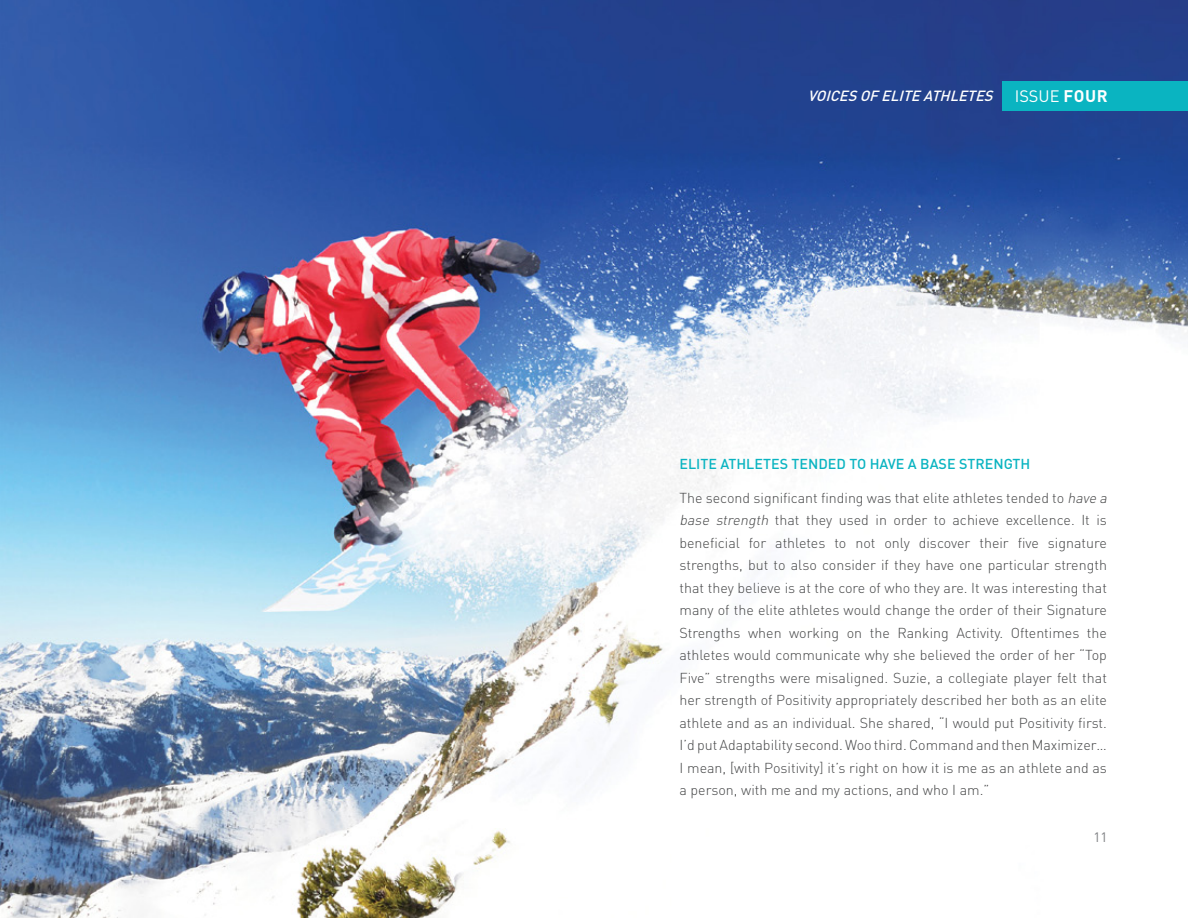
<style>
.page{position:relative;width:1188px;height:918px;background:#fff}
.page>*{position:absolute;margin:0;border:0;box-sizing:border-box;transform-origin:0 0}
.t1{font:16.35px "DIN";color:#fff}
.info_text_intro{font:italic 500 14.55px "DIN";color:#fff}
.QUOTE{font:300 14.25px/22.5px "DIN";color:#454647}
.QUOTE-2{font:500 14.25px "DIN";color:#0ab4c1}
.t2{font:13.5px "DIN";color:#7c7e81}
.s1{font-weight:700;font-size:16.65px}
.s2{font-style:italic}
</style>
<div class="page">
<img style="left:0;top:0;width:1188px;height:918px">
<div style="left:1002px;top:81px;width:186px;height:29px;background:#0ab4c1"></div>
<p class="info_text_intro" style="left:808px;top:86px;width:191px">VOICESOFELITE ATHLETES</p>
<p class="t1" style="left:1015px;top:86px;width:94px">ISSUE <span class="s1">FOUR</span></p>
<p class="QUOTE-2" style="left:680px;top:455px;width:352px">ELITE ATHLETES TENDED TO HAVE A BASE STRENGTH</p>
<p class="QUOTE" style="left:680px;top:486px;width:432px">The second significant finding was that elite athletes tended to <span class="s2">have a base strength</span> that they used in order to achieve excellence. It is beneficial for athletes to not only discover their five signature strengths, but to also consider if they have one particular strength that they believe is at the core of who they are. It was interesting that many of the elite athletes would change the order of their Signature Strengths when working on the Ranking Activity. Oftentimes the athletes would communicate why she believed the order of her “Top Five” strengths were misaligned. Suzie, a collegiate player felt that her strength of Positivity appropriately described her both as an elite athlete and as an individual. She shared, “I would put Positivity first.<br>I’d put Adaptability second. Woo third. Command and then Maximizer… I mean, [with Positivity] it’s right on how it is me as an athlete and as a person, with me and my actions, and who I am.”</p>
<p class="t2" style="left:1093px;top:829px;width:16px">11</p>
</div>
